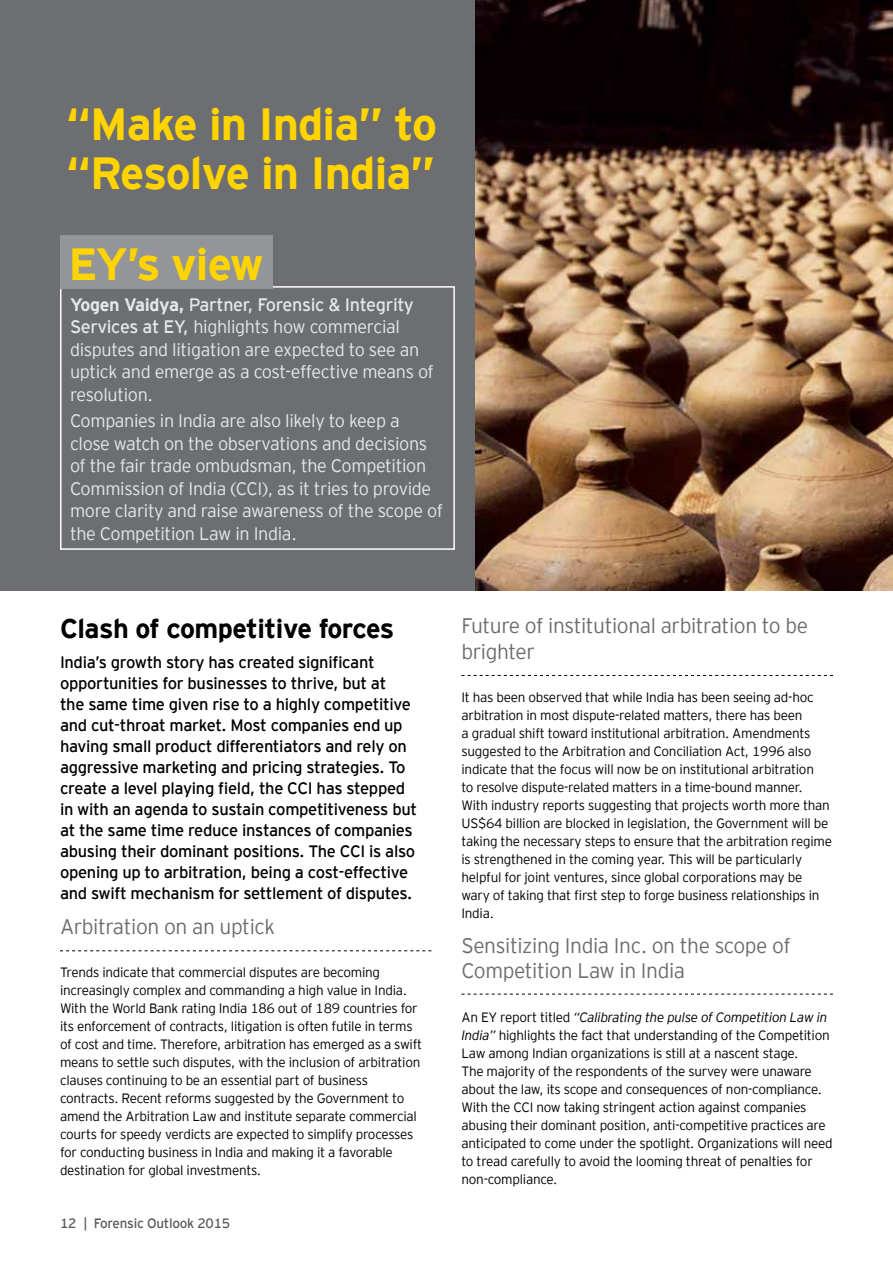
<style>
.page{position:relative;width:893px;height:1263px;background:#fff}
.page>*{position:absolute;margin:0;border:0;box-sizing:border-box;transform-origin:0 0}
.t1{font:700 45px/49.5px "EY Interstate";letter-spacing:-.02em;color:#ffd400}
.t2{font:700 27px "EY Interstate";letter-spacing:-.02em;color:#000}
.t3{font:300 21px/25.5px "EY Interstate";letter-spacing:-.02em;color:#6d6e71}
.t4{font:300 18px/22.5px "EY Interstate";letter-spacing:-.02em;color:#e6e7e8}
.t5{font:16.5px/21px "EY Interstate";letter-spacing:-.02em;color:#000}
.t6{font:300 13.5px/18px "EY Interstate";letter-spacing:-.02em;color:#000}
.t7{font:13.5px "EY Interstate";letter-spacing:-.02em;color:#58595b}
.s1{font-weight:700}
.s2{font-weight:400}
.s3{font-style:italic}
</style>
<div class="page">
<div style="left:0;top:0;width:893px;height:590px;background:#6d6e71"></div>
<img style="left:475px;top:0;width:418px;height:590px">
<div style="left:60px;top:286px;width:395px;height:264px;border:2px solid #fff"></div>
<svg style="left:60px;top:950px;width:371px;height:1px"></svg>
<svg style="left:461px;top:675px;width:372px;height:1px"></svg>
<svg style="left:461px;top:994px;width:372px;height:1px"></svg>
<div style="left:60px;top:235px;width:212px;height:53px;background:#939598"></div>
<h1 class="t1" style="left:67px;top:96px;width:372px">“Make in India” to “Resolve in India”</h1>
<h1 class="t1" style="left:69px;top:236px;width:196px">EY’s view</h1>
<h3 class="t4" style="left:70px;top:292px;width:366px"><span class="s1">Yogen Vaidya,</span> <span class="s2">Partner, Forensic &amp; Integrity Services at EY,</span> highlights how commercial disputes and litigation are expected to see an uptick and emerge as a cost-effective means of resolution.</h3>
<p class="t4" style="left:70px;top:409px;width:375px">Companies in India are also likely to keep a close watch on the observations and decisions of the fair trade ombudsman, the Competition Commission of India (CCI), as it tries to provide more clarity and raise awareness of the scope of the Competition Law in India.</p>
<h2 class="t2" style="left:60px;top:609px;width:336px">Clash of competitive forces</h2>
<p class="t5" style="left:60px;top:651px;width:359px">India’s growth story has created significant opportunities for businesses to thrive, but at<br>the same time given rise to a highly competitive and cut-throat market. Most companies end up having small product differentiators and rely on aggressive marketing and pricing strategies. To create a level playing field, the CCI has stepped in with an agenda to sustain competitiveness but at the same time reduce instances of companies abusing their dominant positions. The CCI is also opening up to arbitration, being a cost-effective and swift mechanism for settlement of disputes.</p>
<h3 class="t3" style="left:60px;top:912px;width:217px">Arbitration on an uptick</h3>
<p class="t6" style="left:60px;top:963px;width:364px">Trends indicate that commercial disputes are becoming increasingly complex and commanding a high value in India.<br>With the World Bank rating India 186 out of 189 countries for its enforcement of contracts, litigation is often futile in terms of cost and time. Therefore, arbitration has emerged as a swift means to settle such disputes, with the inclusion of arbitration clauses continuing to be an essential part of business contracts. Recent reforms suggested by the Government to amend the Arbitration Law and institute separate commercial courts for speedy verdicts are expected to simplify processes for conducting business in India and making it a favorable destination for global investments.</p>
<p class="t7" style="left:60px;top:1214px;width:172px">12 | Forensic Outlook 2015</p>
<h3 class="t3" style="left:461px;top:612px;width:348px">Future of institutional arbitration to be brighter</h3>
<p class="t6" style="left:461px;top:688px;width:372px">It has been observed that while India has been seeing ad-hoc arbitration in most dispute-related matters, there has been<br>a gradual shift toward institutional arbitration. Amendments suggested to the Arbitration and Conciliation Act, 1996 also indicate that the focus will now be on institutional arbitration<br>to resolve dispute-related matters in a time-bound manner.<br>With industry reports suggesting that projects worth more than US$64 billion are blocked in legislation, the Government will be taking the necessary steps to ensure that the arbitration regime is strengthened in the coming year. This will be particularly helpful for joint ventures, since global corporations may be wary of taking that first step to forge business relationships in India.</p>
<h3 class="t3" style="left:461px;top:931px;width:331px">Sensitizing India Inc. on the scope of<br>Competition Law in India</h3>
<p class="t6" style="left:461px;top:1007px;width:373px">An EY report titled <span class="s3">“Calibrating the pulse of Competition Law in India”</span> highlights the fact that understanding of the Competition Law among Indian organizations is still at a nascent stage.<br>The majority of the respondents of the survey were unaware about the law, its scope and consequences of non-compliance.<br>With the CCI now taking stringent action against companies abusing their dominant position, anti-competitive practices are anticipated to come under the spotlight. Organizations will need to tread carefully to avoid the looming threat of penalties for non-compliance.</p>
</div>
